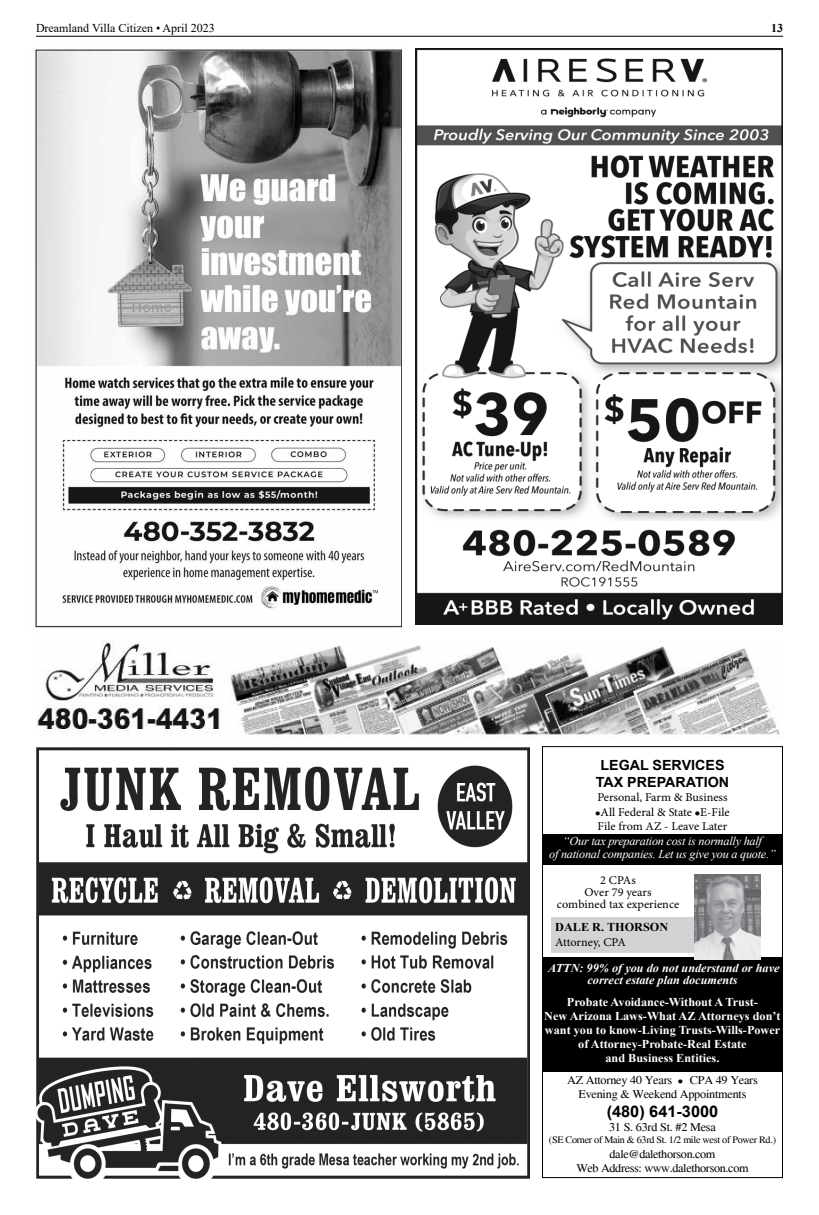
<style>
.page{position:relative;width:819px;height:1215px;background:#fff}
.page>*{position:absolute;margin:0;border:0;box-sizing:border-box;transform-origin:0 0}
.t1{font:700 16px "Arial";color:#000}
.t2{font:700 14px/16.8px "Arial";color:#000;text-align:center}
.t3{font:700 12px/14px "Times New Roman";color:#fff;text-align:center}
.t4{font:12px/13.6px "Times";letter-spacing:-.02em;color:#000;text-align:center}
.t5{font:12px/12px "Minion Pro";color:#000}
.t6{font:italic 12px/13px "Times New Roman";letter-spacing:-.02em;color:#fff;text-align:center}
.t7{font:italic 700 12px/12px "Times New Roman";color:#fff;text-align:center}
.t8{font:12px "Times New Roman";color:#000}
.t9{font:700 12px "Times New Roman";color:#000}
.t10{font:10px "Times";letter-spacing:-.03em;color:#000}
</style>
<div class="page">
<hr style="left:36px;top:36px;width:747px;height:1px;background:#000">
<img style="left:37px;top:641px;width:743px;height:97px">
<img style="left:416px;top:49px;width:367px;height:576px">
<img style="left:35px;top:49px;width:367px;height:579px">
<img style="left:36px;top:747px;width:494px;height:432px">
<div style="left:542px;top:957px;width:241px;height:115px;background:#000"></div>
<div style="left:552px;top:917px;width:142px;height:36px;background:#d1d3d4"></div>
<img style="left:694px;top:875px;width:67px;height:85px">
<div style="left:542px;top:834px;width:241px;height:31px;background:#000"></div>
<div style="left:542px;top:746px;width:241px;height:432px;border:1px solid #000"></div>
<p class="t8" style="left:36px;top:20px;width:180px">Dreamland Villa Citizen • April 2023</p>
<p class="t9" style="left:771px;top:20px;width:13px">13</p>
<p class="t2" style="left:596px;top:757px;width:135px">LEGAL SERVICES<br>TAX PREPARATION</p>
<p class="t5" style="left:597px;top:791px;width:132px">Personal, Farm &amp; Business</p>
<p class="t5" style="left:595px;top:805px;width:136px;line-height:14.4px">●All Federal &amp; State ●E-File<br>File from AZ - Leave Later</p>
<p class="t6" style="left:549px;top:834px;width:228px">“Our tax preparation cost is normally half<br>of national companies. Let us give you a quote.”</p>
<p class="t5" style="left:557px;top:874px;width:124px;text-align:center">2 CPAs<br>Over 79 years<br>combined tax experience</p>
<p class="t9" style="left:555px;top:919px;width:115px">DALE R. THORSON</p>
<p class="t5" style="left:555px;top:936px;width:72px">Attorney, CPA</p>
<p class="t7" style="left:548px;top:962px;width:233px">ATTN: 99% of you do not understand or have correct estate plan documents</p>
<p class="t3" style="left:544px;top:995px;width:238px">Probate Avoidance-Without A Trust-<br>New Arizona Laws-What AZ Attorneys don’t want you to know-Living Trusts-Wills-Power of Attorney-Probate-Real Estate<br>and Business Entities.</p>
<p class="t4" style="left:567px;top:1073px;width:192px">AZ Attorney 40 Years ● CPA 49 Years<br>Evening &amp; Weekend Appointments</p>
<h1 class="t1" style="left:607px;top:1100px;width:113px">(480) 641-3000</h1>
<p class="t4" style="left:609px;top:1121px;width:108px">31 S. 63rd St. #2 Mesa</p>
<p class="t10" style="left:549px;top:1134px;width:229px">(SE Corner of Main &amp; 63rd St. 1/2 mile west of Power Rd.)</p>
<p class="t4" style="left:576px;top:1147px;width:174px;line-height:14.4px">dale@dalethorson.com<br>Web Address: www.dalethorson.com</p>
</div>
